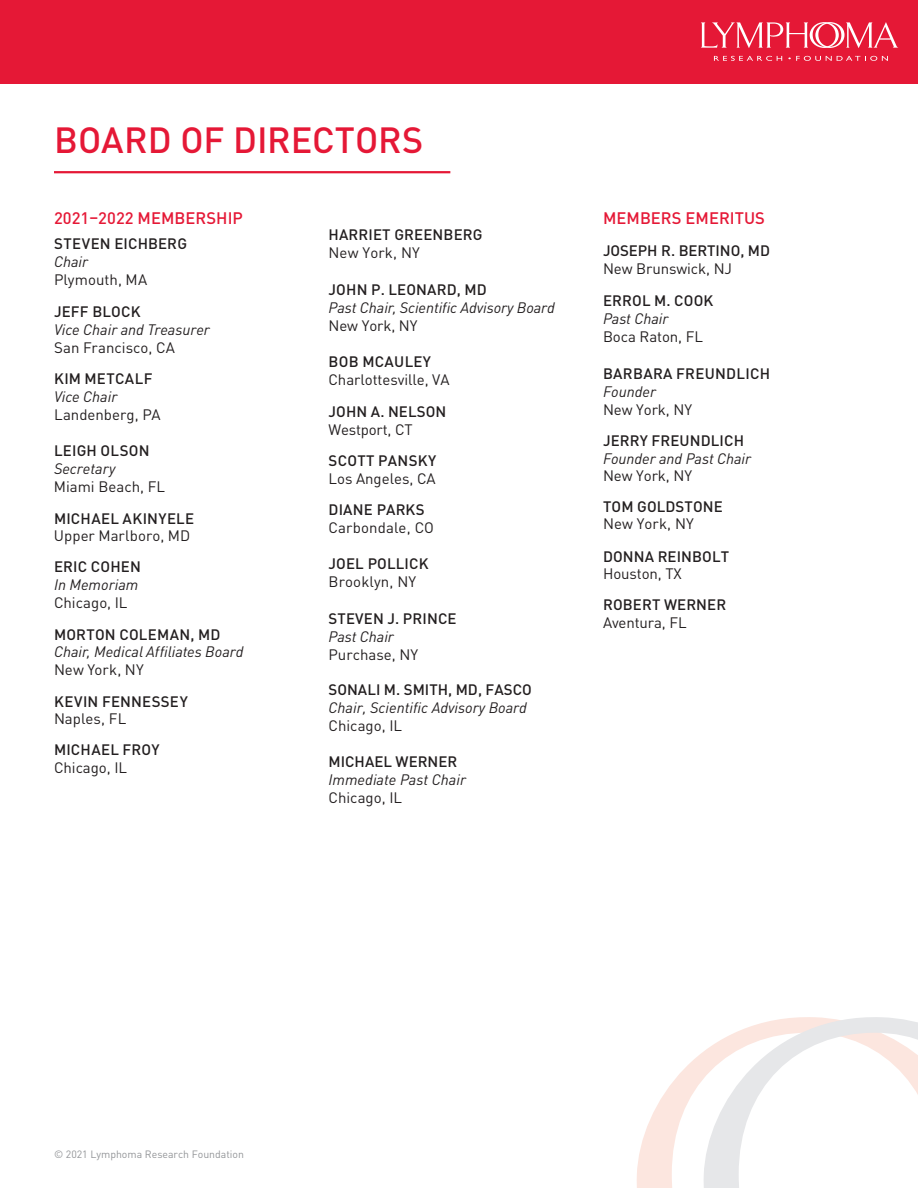
<style>
.page{position:relative;width:918px;height:1188px;background:#fff}
.page>*{position:absolute;margin:0;border:0;box-sizing:border-box;transform-origin:0 0}
.t1{font:500 36px "DINOT";color:#e51836}
.t2{font:500 16.5px "DINOT";letter-spacing:.005em;color:#e51836}
.t3{font:500 15px "DINOT";letter-spacing:.01em;color:#231f20}
.t4{font:15px "DINOT";color:#231f20}
.t5{font:italic 15px "DINOT";color:#231f20}
.t6{font:10.5px "DINOT";color:#939598}
</style>
<div class="page">
<hr style="left:54px;top:171px;width:396px;height:2px;background:#e51836">
<div style="left:0;top:0;width:918px;height:84px;background:#e51836"></div>
<svg style="left:701px;top:22px;width:198px;height:26px"></svg>
<svg style="left:714px;top:56px;width:68px;height:5px"></svg>
<svg style="left:788px;top:56px;width:100px;height:5px"></svg>
<svg style="left:637px;top:1054px;width:63px;height:134px"></svg>
<svg style="left:700px;top:1017px;width:218px;height:171px"></svg>
<h1 class="t1" style="left:54px;top:117px;width:371px">BOARD OF DIRECTORS</h1>
<p class="t2" style="left:54px;top:208px;width:190px">2021–2022 MEMBERSHIP</p>
<p class="t3" style="left:54px;top:234px;width:135px">STEVEN EICHBERG</p>
<p class="t5" style="left:54px;top:252px;width:36px">Chair</p>
<p class="t4" style="left:54px;top:270px;width:95px">Plymouth, MA</p>
<p class="t3" style="left:54px;top:302px;width:88px">JEFF BLOCK</p>
<p class="t5" style="left:54px;top:320px;width:157px">Vice Chair and Treasurer</p>
<p class="t4" style="left:54px;top:338px;width:122px">San Francisco, CA</p>
<p class="t3" style="left:54px;top:369px;width:100px">KIM METCALF</p>
<p class="t5" style="left:54px;top:387px;width:65px">Vice Chair</p>
<p class="t4" style="left:54px;top:405px;width:108px">Landenberg, PA</p>
<p class="t3" style="left:54px;top:441px;width:97px">LEIGH OLSON</p>
<p class="t5" style="left:54px;top:459px;width:63px">Secretary</p>
<p class="t4" style="left:54px;top:477px;width:113px">Miami Beach, FL</p>
<p class="t3" style="left:54px;top:509px;width:142px">MICHAEL AKINYELE</p>
<p class="t4" style="left:54px;top:526px;width:138px">Upper Marlboro, MD</p>
<p class="t3" style="left:54px;top:557px;width:88px">ERIC COHEN</p>
<p class="t5" style="left:54px;top:576px;width:86px">In Memoriam</p>
<p class="t4" style="left:54px;top:594px;width:75px">Chicago, IL</p>
<p class="t3" style="left:54px;top:625px;width:168px">MORTON COLEMAN, MD</p>
<p class="t5" style="left:54px;top:643px;width:191px">Chair, Medical Affiliates Board</p>
<p class="t4" style="left:54px;top:660px;width:91px">New York, NY</p>
<p class="t3" style="left:54px;top:692px;width:135px">KEVIN FENNESSEY</p>
<p class="t4" style="left:54px;top:709px;width:74px">Naples, FL</p>
<p class="t3" style="left:54px;top:740px;width:107px">MICHAEL FROY</p>
<p class="t4" style="left:54px;top:759px;width:75px">Chicago, IL</p>
<p class="t3" style="left:328px;top:225px;width:156px">HARRIET GREENBERG</p>
<p class="t4" style="left:328px;top:244px;width:93px">New York, NY</p>
<p class="t3" style="left:329px;top:280px;width:160px">JOHN P. LEONARD, MD</p>
<p class="t5" style="left:328px;top:298px;width:228px">Past Chair, Scientific Advisory Board</p>
<p class="t4" style="left:328px;top:316px;width:91px">New York, NY</p>
<p class="t3" style="left:329px;top:352px;width:104px">BOB MCAULEY</p>
<p class="t4" style="left:328px;top:370px;width:123px">Charlottesville, VA</p>
<p class="t3" style="left:329px;top:402px;width:119px">JOHN A. NELSON</p>
<p class="t4" style="left:328px;top:420px;width:86px">Westport, CT</p>
<p class="t3" style="left:329px;top:451px;width:109px">SCOTT PANSKY</p>
<p class="t4" style="left:328px;top:469px;width:109px">Los Angeles, CA</p>
<p class="t3" style="left:329px;top:500px;width:97px">DIANE PARKS</p>
<p class="t4" style="left:328px;top:518px;width:107px">Carbondale, CO</p>
<p class="t3" style="left:328px;top:554px;width:102px">JOEL POLLICK</p>
<p class="t4" style="left:328px;top:572px;width:89px">Brooklyn, NY</p>
<p class="t3" style="left:329px;top:609px;width:130px">STEVEN J. PRINCE</p>
<p class="t5" style="left:328px;top:627px;width:67px">Past Chair</p>
<p class="t4" style="left:328px;top:645px;width:91px">Purchase, NY</p>
<p class="t3" style="left:329px;top:680px;width:205px">SONALI M. SMITH, MD, FASCO</p>
<p class="t5" style="left:328px;top:698px;width:200px">Chair, Scientific Advisory Board</p>
<p class="t4" style="left:328px;top:716px;width:75px">Chicago, IL</p>
<p class="t3" style="left:329px;top:752px;width:130px">MICHAEL WERNER</p>
<p class="t5" style="left:328px;top:770px;width:139px">Immediate Past Chair</p>
<p class="t4" style="left:328px;top:788px;width:75px">Chicago, IL</p>
<p class="t2" style="left:603px;top:208px;width:163px">MEMBERS EMERITUS</p>
<p class="t3" style="left:603px;top:241px;width:168px">JOSEPH R. BERTINO, MD</p>
<p class="t4" style="left:603px;top:260px;width:131px">New Brunswick, NJ</p>
<p class="t3" style="left:603px;top:291px;width:112px">ERROL M. COOK</p>
<p class="t5" style="left:603px;top:309px;width:67px">Past Chair</p>
<p class="t4" style="left:603px;top:327px;width:102px">Boca Raton, FL</p>
<p class="t3" style="left:603px;top:364px;width:169px">BARBARA FREUNDLICH</p>
<p class="t5" style="left:603px;top:382px;width:55px">Founder</p>
<p class="t4" style="left:603px;top:400px;width:91px">New York, NY</p>
<p class="t3" style="left:603px;top:431px;width:142px">JERRY FREUNDLICH</p>
<p class="t5" style="left:603px;top:449px;width:150px">Founder and Past Chair</p>
<p class="t4" style="left:603px;top:467px;width:91px">New York, NY</p>
<p class="t3" style="left:603px;top:497px;width:121px">TOM GOLDSTONE</p>
<p class="t4" style="left:603px;top:515px;width:92px">New York, NY</p>
<p class="t3" style="left:603px;top:547px;width:128px">DONNA REINBOLT</p>
<p class="t4" style="left:603px;top:564px;width:80px">Houston, TX</p>
<p class="t3" style="left:603px;top:595px;width:125px">ROBERT WERNER</p>
<p class="t4" style="left:603px;top:613px;width:85px">Aventura, FL</p>
<p class="t6" style="left:54px;top:1148px;width:192px">© 2021 Lymphoma Research Foundation</p>
</div>
